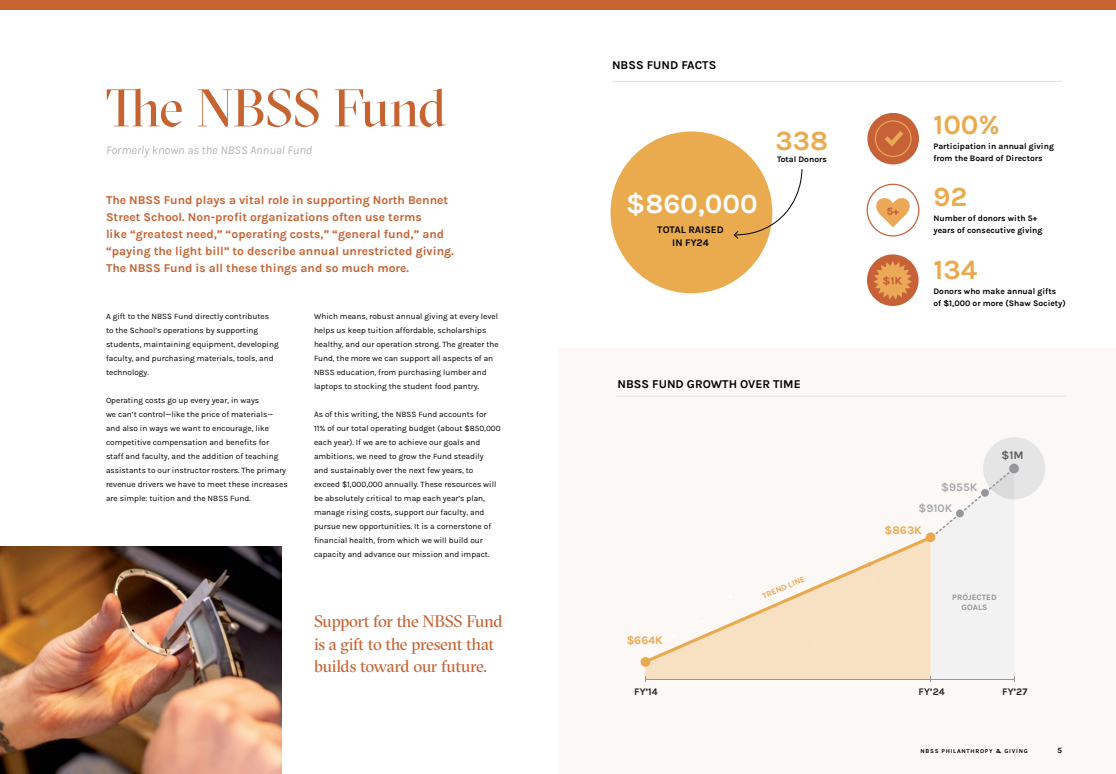
<style>
.page{position:relative;width:1116px;height:774px;background:#fff}
.page>*{position:absolute;margin:0;border:0;box-sizing:border-box;transform-origin:0 0}
.t1{font:52.8px "GT Sectra Display";letter-spacing:-.005em;color:#c76231}
.t2{font:700 27.9px "Karla";color:#eaaa4e}
.t3{font:700 27.9px "Karla";color:#fff}
.t4{font:16.7px/22.6px "GT Sectra Fine";letter-spacing:-.02em;color:#c76231}
.t5{font:700 12px/17px "Karla";color:#c76231}
.t6{font:700 12px "Karla";color:#000}
.t7{font:italic 12px "Karla";color:#b1b4b6}
.t8{font:700 11.6px "Karla";color:#eaa94f}
.t9{font:700 11.6px "Karla";color:#a6a8ab}
.t10{font:700 11.6px "Karla";color:#5d5e60}
.t11{font:700 10.1px/12.7px "Karla";color:#000;text-align:center}
.t12{font:700 10.1px "Karla";color:#231f20}
.t13{font:700 8.4px/12px "Karla";color:#000}
.t14{font:700 8.3px/9.9px "Karla";color:#929496;text-align:center}
.t15{font:700 8.3px "Karla";color:#eaa94f}
.t16{font:8.2px/14px "Karla";color:#000}
.t17{font:700 8px "Karla";color:#000}
.t18{font:700 6px "Karla";letter-spacing:.125em;color:#000}
</style>
<div class="page">
<div style="left:558px;top:348px;width:558px;height:426px;background:#fcf8f6"></div>
<div style="left:645px;top:664px;width:282px;height:15px;background:#f7e1c2"></div>
<hr style="left:645px;top:679px;width:369px;height:1px;background:#95979a">
<svg style="left:643px;top:536px;width:284px;height:128px;fill:#f7e1c2"></svg>
<svg style="left:927px;top:437px;width:118px;height:245px"></svg>
<div style="left:926px;top:532px;width:9px;height:10px;background:#eaa94f;border-radius:50%"></div>
<div style="left:641px;top:657px;width:9px;height:10px;background:#eaa94f;border-radius:50%"></div>
<div style="left:0;top:0;width:1116px;height:10px;background:#c76231"></div>
<div style="left:611px;top:132px;width:161px;height:161px;background:#eaaa4e;border-radius:50%"></div>
<img style="left:0;top:547px;width:282px;height:227px">
<hr style="left:612px;top:81px;width:450px;height:1px;background:#e1e2e3">
<hr style="left:616px;top:396px;width:450px;height:1px;background:#e1e2e3">
<svg style="left:734px;top:168px;width:69px;height:71px"></svg>
<div style="left:867px;top:113px;width:52px;height:52px;background:#c76138;border-radius:50%"></div>
<svg style="left:885px;top:131px;width:18px;height:15px"></svg>
<div style="left:875px;top:120px;width:37px;height:37px;border:1px solid #eba857;border-radius:50%"></div>
<div style="left:867px;top:184px;width:52px;height:53px;border:1px solid #c76138;border-radius:50%"></div>
<svg style="left:876px;top:198px;width:34px;height:29px"></svg>
<div style="left:867px;top:254px;width:52px;height:52px;background:#c76138;border-radius:50%"></div>
<svg style="left:873px;top:261px;width:39px;height:39px"></svg>
<h1 class="t1" style="left:106px;top:75px;width:343px">The NBSS Fund</h1>
<h3 class="t7" style="left:106px;top:143px;width:208px">Formerly known as the NBSS Annual Fund</h3>
<p class="t5" style="left:106px;top:191px;width:349px">The NBSS Fund plays a vital role in supporting North Bennet Street School. Non-profit organizations often use terms<br>like “greatest need,” “operating costs,” “general fund,” and “paying the light bill” to describe annual unrestricted giving.<br>The NBSS Fund is all these things and so much more.</p>
<p class="t16" style="left:314px;top:309px;width:186px">Which means, robust annual giving at every level helps us keep tuition affordable, scholarships healthy, and our operation strong. The greater the Fund, the more we can support all aspects of an NBSS education, from purchasing lumber and laptops to stocking the student food pantry.</p>
<p class="t16" style="left:314px;top:407px;width:188px">As of this writing, the NBSS Fund accounts for<br>11% of our total operating budget (about $850,000 each year). If we are to achieve our goals and ambitions, we need to grow the Fund steadily<br>and sustainably over the next few years, to exceed $1,000,000 annually. These resources will be absolutely critical to map each year’s plan, manage rising costs, support our faculty, and pursue new opportunities. It is a cornerstone of financial health, from which we will build our capacity and advance our mission and impact.</p>
<p class="t16" style="left:106px;top:309px;width:174px">A gift to the NBSS Fund directly contributes<br>to the School’s operations by supporting students, maintaining equipment, developing faculty, and purchasing materials, tools, and technology.</p>
<p class="t16" style="left:106px;top:393px;width:183px">Operating costs go up every year, in ways<br>we can’t control—like the price of materials— and also in ways we want to encourage, like competitive compensation and benefits for staff and faculty, and the addition of teaching assistants to our instructor rosters. The primary revenue drivers we have to meet these increases are simple: tuition and the NBSS Fund.</p>
<h3 class="t4" style="left:314px;top:610px;width:190px">Support for the NBSS Fund is a gift to the present that builds toward our future.</h3>
<h3 class="t6" style="left:612px;top:57px;width:106px">NBSS FUND FACTS</h3>
<h2 class="t3" style="left:626px;top:185px;width:133px">$860,000</h2>
<p class="t11" style="left:657px;top:223px;width:68px">TOTAL RAISED<br>IN FY24</p>
<h2 class="t2" style="left:776px;top:123px;width:54px">338</h2>
<p class="t13" style="left:777px;top:153px;width:51px">Total Donors</p>
<h3 class="t6" style="left:618px;top:376px;width:185px">NBSS FUND GROWTH OVER TIME</h3>
<h3 class="t8" style="left:626px;top:633px;width:38px">$664K</h3>
<p class="t15" style="left:760px;top:592px;width:47px;rotate:-24deg">TREND LINE</p>
<h2 class="t2" style="left:933px;top:107px;width:68px">100%</h2>
<p class="t13" style="left:933px;top:140px;width:122px">Participation in annual giving from the Board of Directors</p>
<h2 class="t2" style="left:933px;top:179px;width:35px">92</h2>
<p class="t13" style="left:933px;top:212px;width:110px">Number of donors with 5+ years of consecutive giving</p>
<h2 class="t2" style="left:933px;top:252px;width:45px">134</h2>
<p class="t13" style="left:933px;top:285px;width:134px">Donors who make annual gifts of $1,000 or more (Shaw Society)</p>
<h3 class="t9" style="left:941px;top:480px;width:38px">$955K</h3>
<h3 class="t9" style="left:918px;top:501px;width:36px">$910K</h3>
<h3 class="t8" style="left:885px;top:523px;width:39px">$863K</h3>
<h3 class="t10" style="left:1001px;top:447px;width:24px">$1M</h3>
<p class="t14" style="left:952px;top:592px;width:46px">PROJECTED<br>GOALS</p>
<p class="t12" style="left:634px;top:685px;width:25px">FY’14</p>
<p class="t12" style="left:919px;top:685px;width:28px">FY’24</p>
<p class="t12" style="left:1002px;top:685px;width:27px">FY’27</p>
<p class="t18" style="left:920px;top:747px;width:109px">NBSS PHILANTHROPY &amp; GIVING</p>
<p class="t17" style="left:1057px;top:745px;width:6px">5</p>
</div>
